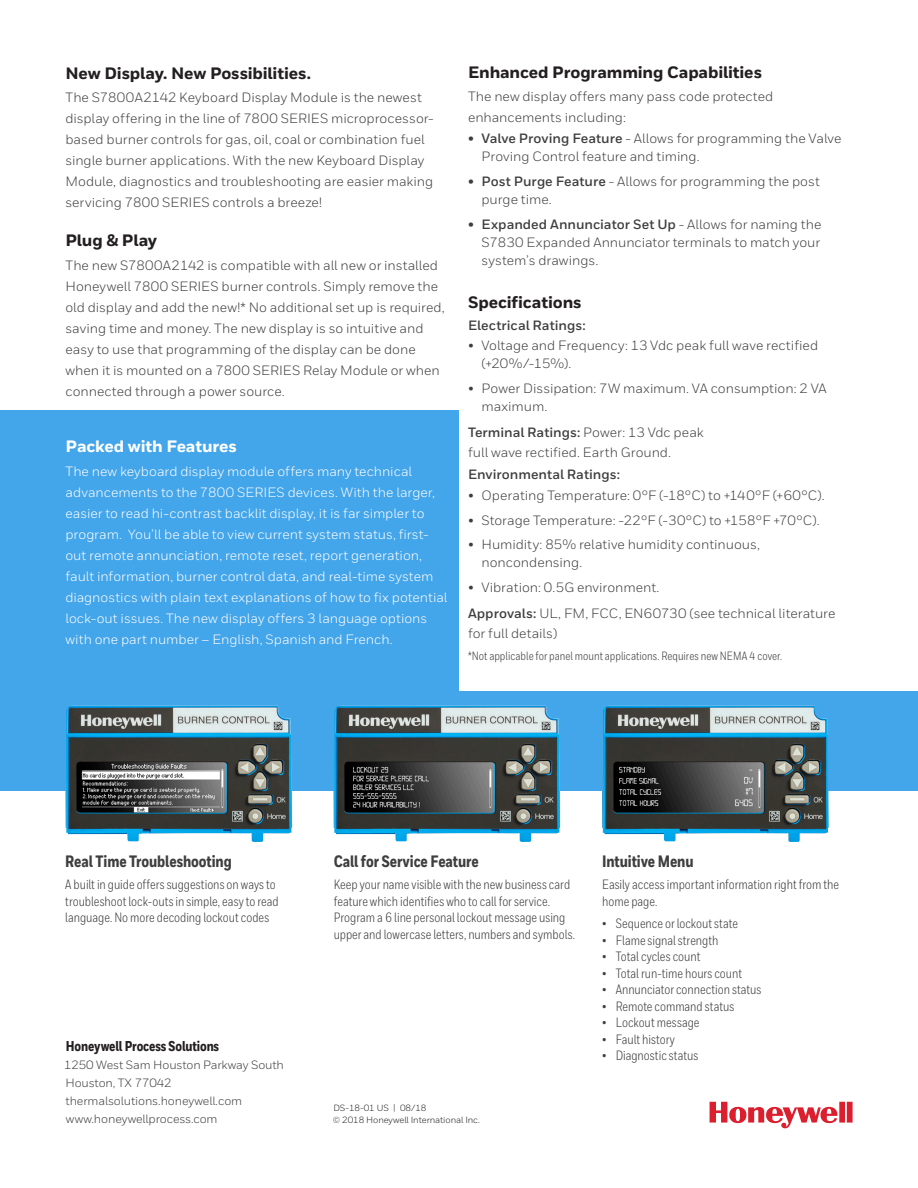
<style>
.page{position:relative;width:918px;height:1188px;background:#fff}
.page>*{position:absolute;margin:0;border:0;box-sizing:border-box;transform-origin:0 0}
.Heading_2__11_15{font:800 16.5px "Honeywell Sans";letter-spacing:-.01em;color:#231f20}
.Datasheet__Specifica{font:800 16.5px "Honeywell Cond";letter-spacing:-.005em;color:#3e3e3f}
.Heading_2__11_15-2{font:800 16.5px "Honeywell Sans";letter-spacing:-.01em;color:#fff}
.Cover__Address_Block{font:800 14.25px "Honeywell Cond";letter-spacing:-.01em;color:#231f20}
.Body__less_space{font:13.5px/21px "Honeywell Sans";color:#3e3e3f}
.Datasheet__Specifica-2{font:13.5px/16.5px "Honeywell Cond";color:#3e3e3f}
.Body__less_space-2{font:13.5px/21px "Honeywell Sans";color:#fff}
.Datasheet__Specifica-3{font:13.5px/19.5px "Honeywell Sans";letter-spacing:.005em;color:#3e3e3f}
.Datasheet__Specifica-4{font:700 13.5px "Honeywell Sans";color:#3e3e3f}
.Cover__Address_Block-2{font:12px "Honeywell Sans";letter-spacing:-.01em;color:#3e3e3f}
.Datasheet__Specifica-5{font:12px "Honeywell Cond";letter-spacing:.005em;color:#3e3e3f}
.Cover__Copyright{font:9px "Honeywell Sans";letter-spacing:-.01em;color:#231f20}
.s1{font-weight:700}
</style>
<div class="page">
<svg style="left:710px;top:1102px;width:143px;height:27px"></svg>
<div style="left:0;top:410px;width:459px;height:290px;background:#43a5ea"></div>
<div style="left:0;top:691px;width:918px;height:100px;background:#43a5ea"></div>
<img style="left:602px;top:706px;width:227px;height:136px">
<img style="left:65px;top:706px;width:227px;height:136px">
<img style="left:333px;top:706px;width:227px;height:136px">
<p class="Heading_2__11_15" style="left:65px;top:63px;width:247px">New Display. New Possibilities.</p>
<p class="Body__less_space" style="left:65px;top:87px;width:370px">The S7800A2142 Keyboard Display Module is the newest display offering in the line of 7800 SERIES microprocessor&shy;based burner controls for gas, oil, coal or combination fuel single burner applications. With the new Keyboard Display Module, diagnostics and troubleshooting are easier making servicing 7800 SERIES controls a breeze!</p>
<p class="Heading_2__11_15" style="left:65px;top:231px;width:93px">Plug &amp; Play</p>
<p class="Body__less_space" style="left:65px;top:255px;width:381px">The new S7800A2142 is compatible with all new or installed Honeywell 7800 SERIES burner controls. Simply remove the old display and add the new!* No additional set up is required, saving time and money. The new display is so intuitive and easy to use that programming of the display can be done when it is mounted on a 7800 SERIES Relay Module or when connected through a power source.</p>
<p class="Heading_2__11_15-2" style="left:65px;top:437px;width:173px">Packed with Features</p>
<p class="Body__less_space-2" style="left:65px;top:461px;width:384px">The new keyboard display module offers many technical advancements to the 7800 SERIES devices. With the larger, easier to read hi-contrast backlit display, it is far simpler to program. You’ll be able to view current system status, first&shy;out remote annunciation, remote reset, report generation, fault information, burner control data, and real-time system diagnostics with plain text explanations of how to fix potential lock-out issues. The new display offers 3 language options with one part number – English, Spanish and French.</p>
<p class="Heading_2__11_15" style="left:468px;top:62px;width:296px">Enhanced Programming Capabilities</p>
<p class="Body__less_space" style="left:468px;top:86px;width:307px">The new display offers many pass code protected enhancements including:</p>
<p class="Body__less_space" style="left:482px;top:130px;width:361px;line-height:18px;text-indent:-14px"><span class="s1">• Valve Proving Feature</span> - Allows for programming the Valve<br>Proving Control feature and timing.</p>
<p class="Body__less_space" style="left:482px;top:172px;width:340px;line-height:18px;text-indent:-14px"><span class="s1">• Post Purge Feature</span> - Allows for programming the post purge time.</p>
<p class="Body__less_space" style="left:482px;top:215px;width:341px;line-height:18px;text-align:justify;text-indent:-14px"><span class="s1">• Expanded Annunciator Set Up</span> - Allows for naming the S7830 Expanded Annunciator terminals to match your system’s drawings.</p>
<p class="Heading_2__11_15" style="left:468px;top:292px;width:115px">Specifications</p>
<p class="Datasheet__Specifica-4" style="left:468px;top:317px;width:119px">Electrical Ratings:</p>
<p class="Body__less_space" style="left:482px;top:337px;width:338px;line-height:18px;text-indent:-14px">• Voltage and Frequency: 13 Vdc peak full wave rectified (+20%/-15%).</p>
<p class="Body__less_space" style="left:482px;top:380px;width:347px;line-height:18px;text-indent:-14px">• Power Dissipation: 7W maximum. VA consumption: 2 VA maximum.</p>
<p class="Datasheet__Specifica-3" style="left:468px;top:423px;width:237px"><span class="s1">Terminal Ratings:</span> Power: 13 Vdc peak full wave rectified. Earth Ground.</p>
<p class="Datasheet__Specifica-4" style="left:468px;top:466px;width:154px">Environmental Ratings:</p>
<p class="Body__less_space" style="left:468px;top:485px;width:358px">• Operating Temperature: 0°F (-18°C) to +140°F (+60°C).</p>
<p class="Body__less_space" style="left:468px;top:509px;width:353px">• Storage Temperature: -22°F (-30°C) to +158°F +70°C).</p>
<p class="Body__less_space" style="left:482px;top:536px;width:280px;line-height:18px;text-indent:-14px">• Humidity: 85% relative humidity continuous, noncondensing.</p>
<p class="Body__less_space" style="left:468px;top:577px;width:193px">• Vibration: 0.5G environment.</p>
<p class="Datasheet__Specifica-3" style="left:468px;top:604px;width:369px"><span class="s1">Approvals:</span> UL, FM, FCC, EN60730 (see technical literature for full details)</p>
<p class="Datasheet__Specifica-5" style="left:468px;top:649px;width:316px">*Not applicable for panel mount applications. Requires new NEMA 4 cover.</p>
<p class="Datasheet__Specifica" style="left:65px;top:851px;width:168px">Real Time Troubleshooting</p>
<p class="Datasheet__Specifica-2" style="left:65px;top:877px;width:215px">A built in guide offers suggestions on ways to troubleshoot lock-outs in simple, easy to read language. No more decoding lockout codes</p>
<p class="Cover__Address_Block" style="left:66px;top:1037px;width:155px">Honeywell Process Solutions</p>
<p class="Cover__Address_Block-2" style="left:64px;top:1057px;width:222px">1250 West Sam Houston Parkway South</p>
<p class="Cover__Address_Block-2" style="left:65px;top:1075px;width:108px">Houston, TX 77042</p>
<p class="Cover__Address_Block-2" style="left:66px;top:1093px;width:178px">thermalsolutions.honeywell.com</p>
<p class="Cover__Address_Block-2" style="left:66px;top:1111px;width:153px">www.honeywellprocess.com</p>
<p class="Datasheet__Specifica" style="left:334px;top:851px;width:147px">Call for Service Feature</p>
<p class="Datasheet__Specifica-2" style="left:334px;top:877px;width:243px">Keep your name visible with the new business card feature which identifies who to call for service.<br>Program a 6 line personal lockout message using upper and lowercase letters, numbers and symbols.</p>
<p class="Cover__Copyright" style="left:333px;top:1102px;width:95px">DS-18-01 US | 08/18</p>
<p class="Cover__Copyright" style="left:333px;top:1114px;width:149px">© 2018 Honeywell International Inc.</p>
<p class="Datasheet__Specifica" style="left:602px;top:851px;width:93px">Intuitive Menu</p>
<p class="Datasheet__Specifica-2" style="left:602px;top:877px;width:238px">Easily access important information right from the home page.</p>
<p class="Datasheet__Specifica-2" style="left:602px;top:916px;width:137px">• Sequence or lockout state</p>
<p class="Datasheet__Specifica-2" style="left:602px;top:932px;width:118px">• Flame signal strength</p>
<p class="Datasheet__Specifica-2" style="left:602px;top:949px;width:100px">• Total cycles count</p>
<p class="Datasheet__Specifica-2" style="left:602px;top:965px;width:141px">• Total run-time hours count</p>
<p class="Datasheet__Specifica-2" style="left:602px;top:982px;width:161px">• Annunciator connection status</p>
<p class="Datasheet__Specifica-2" style="left:602px;top:998px;width:134px">• Remote command status</p>
<p class="Datasheet__Specifica-2" style="left:602px;top:1015px;width:99px">• Lockout message</p>
<p class="Datasheet__Specifica-2" style="left:602px;top:1031px;width:74px">• Fault history</p>
<p class="Datasheet__Specifica-2" style="left:602px;top:1048px;width:98px">• Diagnostic status</p>
</div>
